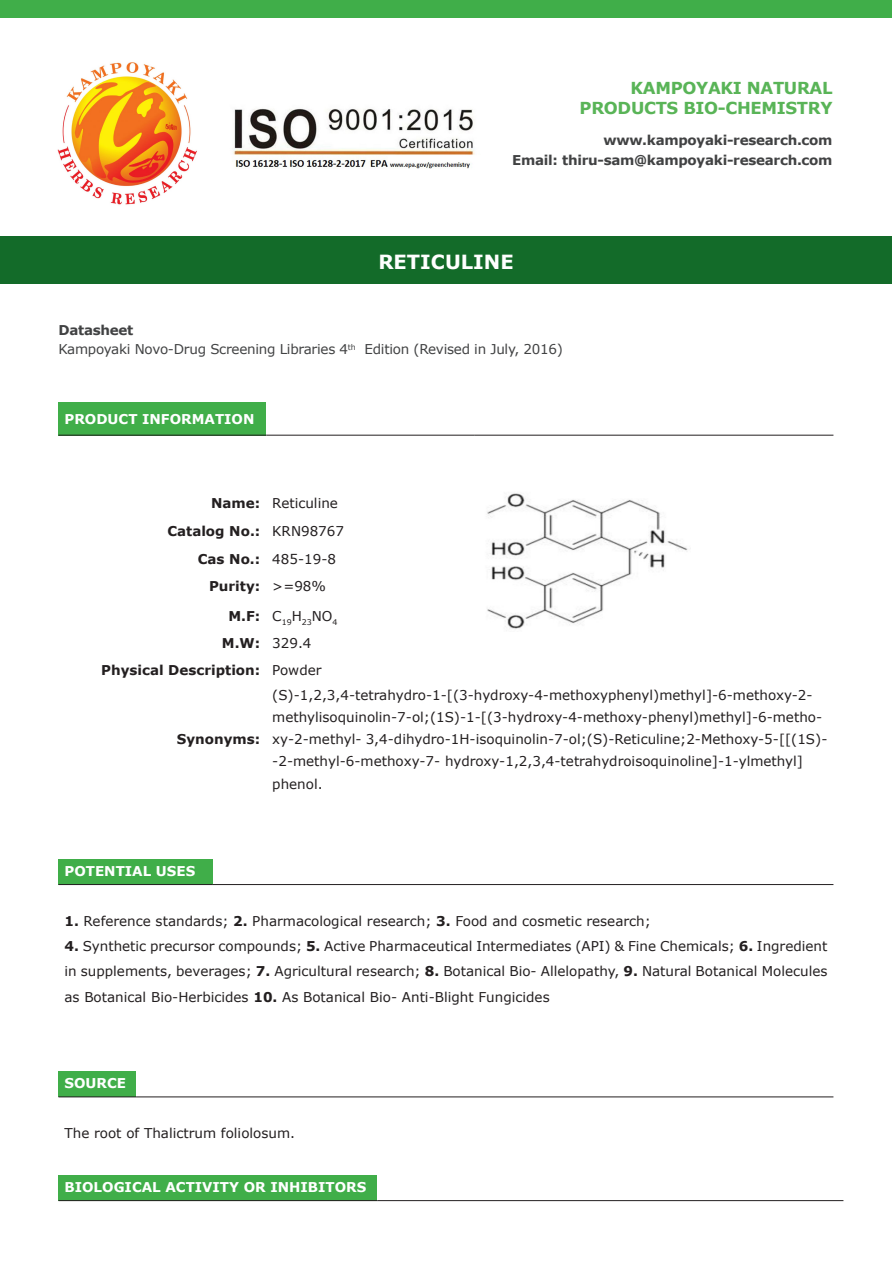
<style>
.page{position:relative;width:893px;height:1263px;background:#fff}
.page>*{position:absolute;margin:0;border:0;box-sizing:border-box;transform-origin:0 0}
.t1{font:700 19.5px "Verdana";color:#fff}
.t2{font:700 16.5px "Verdana";letter-spacing:-.02em;color:#59b457}
.t3{font:13.5px/22.2px "Verdana";color:#231f20}
.t4{font:700 13.5px "Verdana";letter-spacing:-.02em;color:#414243}
.t5{font:700 13.5px "Verdana";color:#fff}
.t6{font:700 13.5px "Verdana";color:#231f20}
.t7{font:13.5px "Verdana";letter-spacing:-.02em;color:#414243}
.t8{font:7.8px "Verdana";color:#231f20}
.s1{font-weight:700}
</style>
<div class="page">
<img style="left:232px;top:108px;width:243px;height:61px">
<img style="left:57px;top:62px;width:140px;height:143px">
<div style="left:0;top:0;width:892px;height:17px;background:#40ae49"></div>
<div style="left:0;top:236px;width:891px;height:47px;background:#136b29"></div>
<div style="left:58px;top:402px;width:208px;height:33px;background:#40ae49"></div>
<hr style="left:58px;top:435px;width:208px;height:1px;background:#231f20">
<hr style="left:266px;top:435px;width:209px;height:1px;background:#231f20">
<hr style="left:475px;top:435px;width:358px;height:1px;background:#231f20">
<img style="left:487px;top:493px;width:201px;height:136px">
<div style="left:58px;top:859px;width:155px;height:25px;background:#40ae49"></div>
<hr style="left:58px;top:884px;width:155px;height:1px;background:#231f20">
<hr style="left:213px;top:884px;width:620px;height:1px;background:#231f20">
<div style="left:58px;top:1072px;width:78px;height:25px;background:#40ae49"></div>
<hr style="left:58px;top:1097px;width:78px;height:1px;background:#231f20">
<hr style="left:136px;top:1097px;width:697px;height:1px;background:#231f20">
<div style="left:58px;top:1175px;width:319px;height:25px;background:#40ae49"></div>
<hr style="left:58px;top:1200px;width:319px;height:1px;background:#231f20">
<hr style="left:377px;top:1200px;width:466px;height:1px;background:#231f20">
<p class="t2" style="left:631px;top:78px;width:203px">KAMPOYAKI NATURAL</p>
<p class="t2" style="left:580px;top:97px;width:254px">PRODUCTS BIO-CHEMISTRY</p>
<p class="t4" style="left:603px;top:132px;width:231px">www.kampoyaki-research.com</p>
<p class="t4" style="left:512px;top:151px;width:322px">Email: thiru-sam@kampoyaki-research.com</p>
<p class="t1" style="left:378px;top:249px;width:137px">RETICULINE</p>
<p class="t4" style="left:58px;top:321px;width:76px">Datasheet</p>
<p class="t7" style="left:58px;top:341px;width:506px">Kampoyaki Novo-Drug Screening Libraries 4<sup>th</sup> Edition (Revised in July, 2016)</p>
<p class="t5" style="left:64px;top:410px;width:192px">PRODUCT INFORMATION</p>
<p class="t6" style="left:211px;top:495px;width:51px">Name:</p>
<p class="t3" style="left:272px;top:493px;width:67px">Reticuline</p>
<p class="t6" style="left:167px;top:522px;width:94px">Catalog No.:</p>
<p class="t3" style="left:272px;top:520px;width:73px">KRN98767</p>
<p class="t6" style="left:198px;top:550px;width:64px">Cas No.:</p>
<p class="t3" style="left:272px;top:548px;width:65px">485-19-8</p>
<p class="t6" style="left:209px;top:578px;width:53px">Purity:</p>
<p class="t3" style="left:272px;top:575px;width:55px">&gt;=98%</p>
<p class="t6" style="left:228px;top:607px;width:33px">M.F:</p>
<p class="t8" style="left:272px;top:617px;width:67px"><sup>C</sup>19<sup>H</sup>23<sup>NO</sup>4</p>
<p class="t6" style="left:222px;top:635px;width:40px">M.W:</p>
<p class="t3" style="left:272px;top:632px;width:41px">329.4</p>
<p class="t6" style="left:101px;top:661px;width:161px">Physical Description:</p>
<p class="t3" style="left:272px;top:659px;width:51px">Powder</p>
<p class="t6" style="left:177px;top:730px;width:85px">Synonyms:</p>
<p class="t3" style="left:272px;top:684px;width:557px">(S)-1,2,3,4-tetrahydro-1-[(3-hydroxy-4-methoxyphenyl)methyl]-6-methoxy-2- methylisoquinolin-7-ol;(1S)-1-[(3-hydroxy-4-methoxy-phenyl)methyl]-6-metho&shy;xy-2-methyl- 3,4-dihydro-1H-isoquinolin-7-ol;(S)-Reticuline;2-Methoxy-5-[[(1S)- -2-methyl-6-methoxy-7- hydroxy-1,2,3,4-tetrahydroisoquinoline]-1-ylmethyl] phenol.</p>
<p class="t5" style="left:64px;top:862px;width:132px">POTENTIAL USES</p>
<p class="t3" style="left:64px;top:910px;width:588px"><span class="s1">1.</span> Reference standards; <span class="s1">2.</span> Pharmacological research; <span class="s1">3.</span> Food and cosmetic research;</p>
<p class="t3" style="left:64px;top:934px;width:764px;line-height:25.2px;text-align:justify"><span class="s1">4.</span> Synthetic precursor compounds; <span class="s1">5.</span> Active Pharmaceutical Intermediates (API) &amp; Fine Chemicals; <span class="s1">6.</span> Ingredient in supplements, beverages; <span class="s1">7.</span> Agricultural research; <span class="s1">8.</span> Botanical Bio- Allelopathy, <span class="s1">9.</span> Natural Botanical Molecules as Botanical Bio-Herbicides <span class="s1">10.</span> As Botanical Bio- Anti-Blight Fungicides</p>
<p class="t5" style="left:64px;top:1074px;width:63px">SOURCE</p>
<p class="t3" style="left:64px;top:1122px;width:232px">The root of Thalictrum foliolosum.</p>
<p class="t5" style="left:64px;top:1178px;width:303px">BIOLOGICAL ACTIVITY OR INHIBITORS</p>
</div>
